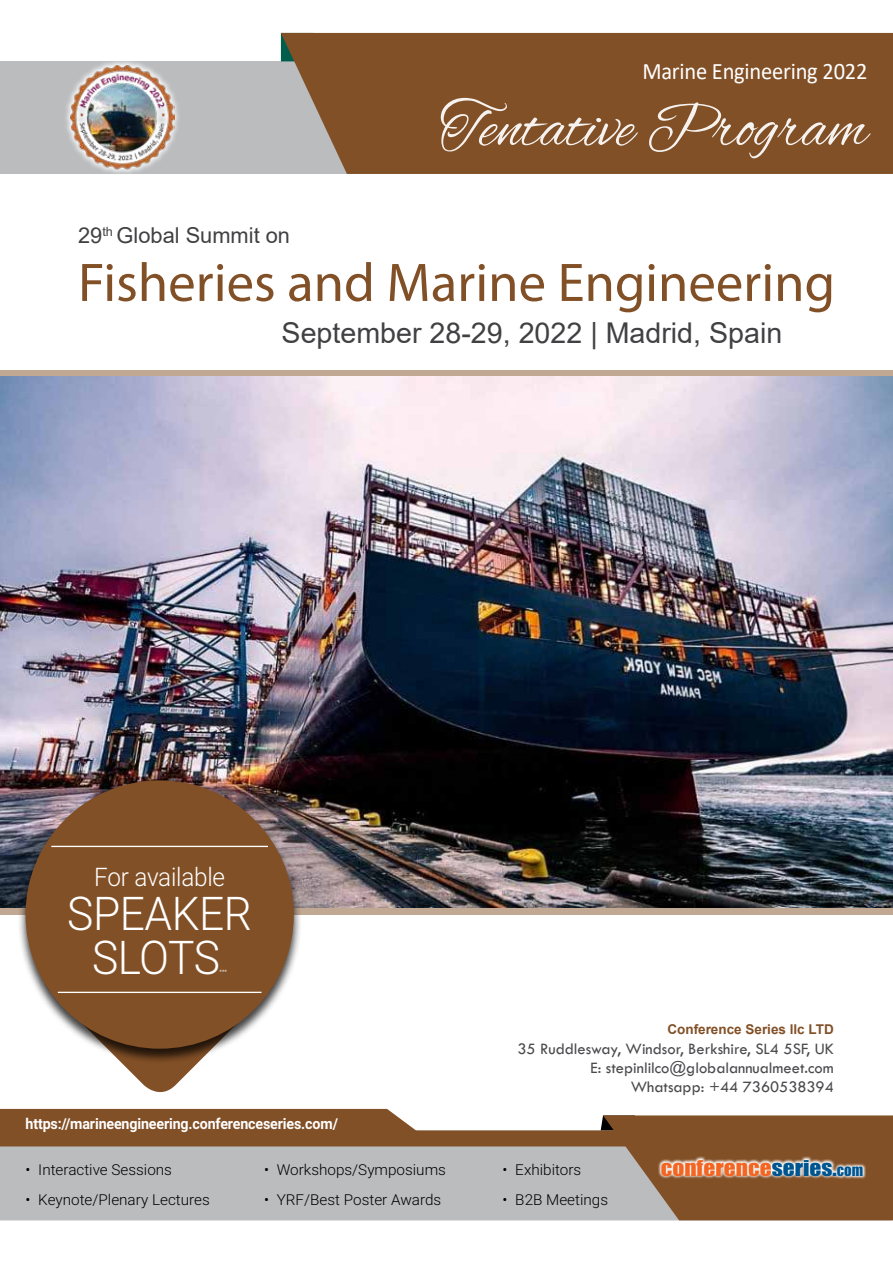
<style>
.page{position:relative;width:893px;height:1263px;background:#fff}
.page>*{position:absolute;margin:0;border:0;box-sizing:border-box;transform-origin:0 0}
.t1{font:65.7px "Alex Brush";color:#fff;scale:.95 1}
.t2{font:54.75px "Myriad Pro";color:#825027}
.t3{font:300 46.5px/43.8px "Roboto";letter-spacing:-.01em;color:#fff;text-align:center;scale:.95 1}
.t4{font:28.65px "Arial";color:#414042}
.t5{font:300 25.5px "Roboto";letter-spacing:-.01em;color:#fff;scale:.95 1}
.t6{font:23.7px "Calibri";letter-spacing:-.01em;color:#fff;scale:.95 1}
.t7{font:21.9px "Arial";color:#414042}
.t8{font:20.1px "Impact";color:#f26522;scale:1.16 1}
.t9{font:16.5px/19.2px "Tw Cen";color:#4a4a4d;text-align:right}
.t10{font:300 15px "Roboto";color:#000}
.t11{font:700 15px "Roboto";letter-spacing:-.01em;color:#fff;scale:.95 1}
.t12{font:700 13.5px "Arial";color:#825027}
.t13{font:300 6.3px "Roboto";color:#fff;scale:.95 1}
.s1{color:#00558f}
.s2{font-size:14.4px;color:#00558f}
</style>
<div class="page">
<div style="left:0;top:1146px;width:599px;height:74px;background:#babcbe"></div>
<div style="left:0;top:61px;width:893px;height:113px;background:#babcbe"></div>
<div style="left:281px;top:33px;width:612px;height:141px;background:#825027"></div>
<div style="left:0;top:1130px;width:747px;height:16px;background:#825027"></div>
<svg style="left:599px;top:1115px;width:294px;height:105px;background:#8b6240"></svg>
<div style="left:0;top:1109px;width:421px;height:22px;background:#825027"></div>
<svg style="left:66px;top:61px;width:112px;height:113px"></svg>
<img style="left:71px;top:65px;width:103px;height:105px">
<svg style="left:0;top:370px;width:892px;height:544px;background:#bca695"></svg>
<img style="left:0;top:377px;width:892px;height:530px">
<svg style="left:123px;top:1064px;width:74px;height:28px;fill:#825027"></svg>
<div style="left:17px;top:780px;width:285px;height:284px;background:#000;opacity:.75"></div>
<div style="left:26px;top:780px;width:268px;height:269px;background:#825027;border-radius:50%"></div>
<div style="left:53px;top:851px;width:235px;height:163px;background:#825027"></div>
<hr style="left:51px;top:846px;width:217px;height:1px;background:#fff">
<hr style="left:58px;top:992px;width:203px;height:1px;background:#fff">
<svg style="left:658px;top:1156px;width:208px;height:24px"></svg>
<h3 class="t7" style="left:78px;top:221px;width:214px">29<sup>th</sup> Global Summit on</h3>
<h3 class="t6" style="left:642px;top:55px;width:238px">Marine Engineering 2022</h3>
<h1 class="t1" style="left:440px;top:91px;width:452px">Tentative Program</h1>
<h2 class="t2" style="left:78px;top:249px;width:759px">Fisheries and Marine Engineering</h2>
<h3 class="t4" style="left:282px;top:313px;width:502px">September 28-29, 2022 | Madrid, Spain</h3>
<h3 class="t5" style="left:94px;top:859px;width:139px">For available</h3>
<h3 class="t3" style="left:67px;top:890px;width:196px">SPEAKER<br>SLOTS</h3>
<p class="t13" style="left:220px;top:967px;width:9px">***</p>
<p class="t12" style="left:667px;top:1020px;width:168px">Conference Series llc LTD</p>
<p class="t9" style="left:517px;top:1039px;width:318px">35 Ruddlesway, Windsor, Berkshire, SL4 5SF, UK<br>E: stepinlilco@globalannualmeet.com<br>Whatsapp: +44 7360538394</p>
<p class="t11" style="left:26px;top:1113px;width:330px">https://marineengineering.conferenceseries.com/</p>
<p class="t10" style="left:26px;top:1159px;width:148px">• Interactive Sessions</p>
<p class="t10" style="left:26px;top:1189px;width:186px">• Keynote/Plenary Lectures</p>
<p class="t10" style="left:264px;top:1159px;width:183px">• Workshops/Symposiums</p>
<p class="t10" style="left:264px;top:1189px;width:179px">• YRF/Best Poster Awards</p>
<p class="t10" style="left:503px;top:1159px;width:80px">• Exhibitors</p>
<p class="t10" style="left:503px;top:1189px;width:107px">• B2B Meetings</p>
<h3 class="t8" style="left:661px;top:1152px;width:176px">CONFERENCE<span class="s1">SERIES.</span><span class="s2">COM</span></h3>
</div>
